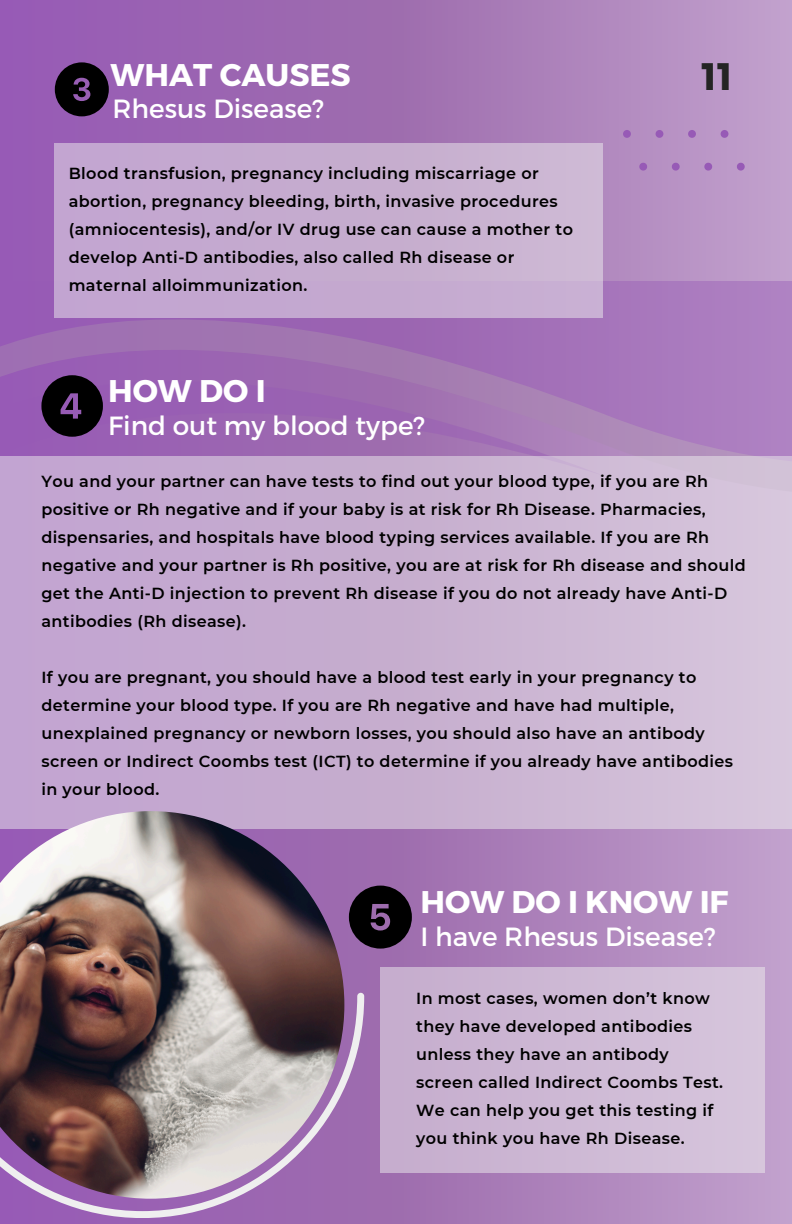
<style>
.page{position:relative;width:792px;height:1224px;background:#fff}
.page>*{position:absolute;margin:0;border:0;box-sizing:border-box;transform-origin:0 0}
.t1{font:37.8px "Poppins";color:#242424}
.t2{font:700 31.4px "Montserrat";color:#fff}
.t3{font:26.4px "Montserrat";color:#fff}
.t4{font:600 16px/28px "Montserrat";letter-spacing:.025em;color:#000}
</style>
<div class="page">
<div style="left:0;top:0;width:792px;height:1224px;background:linear-gradient(to right,#9052ac,#bb99c3)"></div>
<svg style="left:0;top:993px;width:364px;height:225px;background:#a87bba"></svg>
<svg style="left:623px;top:130px;width:8px;height:8px"></svg>
<svg style="left:656px;top:130px;width:7px;height:8px"></svg>
<svg style="left:688px;top:130px;width:8px;height:8px"></svg>
<svg style="left:721px;top:130px;width:7px;height:8px"></svg>
<svg style="left:639px;top:163px;width:8px;height:8px"></svg>
<svg style="left:672px;top:163px;width:8px;height:8px"></svg>
<svg style="left:704px;top:163px;width:8px;height:8px"></svg>
<svg style="left:737px;top:163px;width:7px;height:8px"></svg>
<svg style="left:604px;top:281px;width:188px;height:175px;background:#ab7dbe"></svg>
<svg style="left:0;top:281px;width:604px;height:175px;background:#9e6ab3"></svg>
<div style="left:0;top:456px;width:792px;height:373px;background:linear-gradient(to right,#bf9fcd,#d4c3d8)"></div>
<img style="left:0;top:811px;width:344px;height:388px">
<div style="left:55px;top:143px;width:548px;height:175px;background:linear-gradient(to right,#c1a3cf,#cbb6d2)"></div>
<div style="left:381px;top:967px;width:384px;height:206px;background:#ceb9d5"></div>
<svg style="left:41px;top:375px;width:62px;height:62px;background:#2d1b35"></svg>
<svg style="left:349px;top:886px;width:63px;height:63px;background:#2e1f32"></svg>
<svg style="left:55px;top:62px;width:54px;height:54px;background:#2b1a33"></svg>
<p class="t2" style="left:111px;top:54px;width:242px">WHAT CAUSES</p>
<p class="t3" style="left:113px;top:91px;width:213px">Rhesus Disease?</p>
<h2 class="t4" style="left:69px;top:160px;width:506px">Blood transfusion, pregnancy including miscarriage or abortion, pregnancy bleeding, birth, invasive procedures (amniocentesis), and/or IV drug use can cause a mother to develop Anti-D antibodies, also called Rh disease or maternal alloimmunization.</h2>
<h1 class="t2" style="left:108px;top:371px;width:159px">HOW DO I</h1>
<h2 class="t3" style="left:108px;top:408px;width:319px">Find out my blood type?</h2>
<h1 class="t1" style="left:701px;top:55px;width:33px">11</h1>
<p class="t4" style="left:41px;top:467px;width:706px">You and your partner can have tests to find out your blood type, if you are Rh positive or Rh negative and if your baby is at risk for Rh Disease. Pharmacies, dispensaries, and hospitals have blood typing services available. If you are Rh negative and your partner is Rh positive, you are at risk for Rh disease and should get the Anti-D injection to prevent Rh disease if you do not already have Anti-D antibodies (Rh disease).</p>
<p class="t4" style="left:41px;top:663px;width:693px">If you are pregnant, you should have a blood test early in your pregnancy to determine your blood type. If you are Rh negative and have had multiple, unexplained pregnancy or newborn losses, you should also have an antibody screen or Indirect Coombs test (ICT) to determine if you already have antibodies in your blood.</p>
<p class="t2" style="left:421px;top:881px;width:310px">HOW DO I KNOW IF</p>
<p class="t3" style="left:421px;top:920px;width:297px">I have Rhesus Disease?</p>
<p class="t4" style="left:416px;top:985px;width:308px">In most cases, women don’t know they have developed antibodies unless they have an antibody screen called Indirect Coombs Test.<br>We can help you get this testing if you think you have Rh Disease.</p>
</div>
